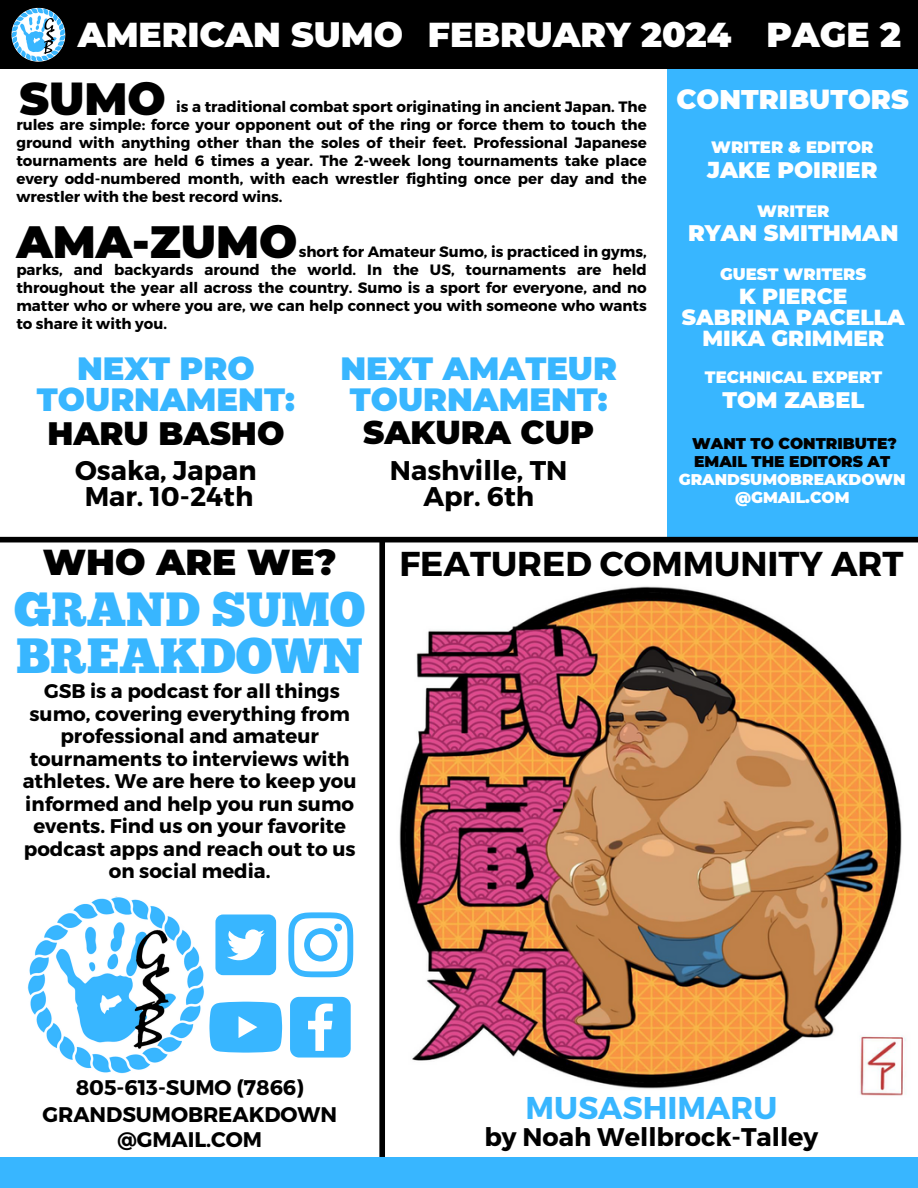
<style>
.page{position:relative;width:918px;height:1188px;background:#fff}
.page>*{position:absolute;margin:0;border:0;box-sizing:border-box;transform-origin:0 0}
.t1{font:49.5px "Chunk Five";color:#38b6ff}
.t2{font:48px "Chunk Five";color:#38b6ff}
.t3{font:900 45.15px "Montserrat";color:#000}
.t4{font:900 36px "Montserrat";color:#000}
.t5{font:900 34.5px "Montserrat";color:#fff}
.t6{font:700 34.5px "Montserrat";color:#000}
.t7{font:900 32.4px "Montserrat";color:#000}
.t8{font:900 32.1px/30.3px "Montserrat";color:#38b6ff;text-align:center}
.t9{font:700 31.5px "Montserrat";color:#38b6ff}
.t10{font:700 27px/25.8px "Montserrat";color:#000;text-align:center}
.t11{font:900 27px "Montserrat";color:#fff}
.t12{font:700 25.5px "Montserrat";color:#000}
.t13{font:900 22.5px "Montserrat";color:#fff}
.t14{font:900 21.75px "Montserrat";color:#fff}
.t15{font:700 21.15px "Montserrat";letter-spacing:-.005em;color:#000}
.t16{font:700 19.8px/22.5px "Montserrat";color:#000;text-align:center}
.t17{font:900 16.5px "Montserrat";color:#fff}
.t18{font:900 15.45px "Montserrat";color:#000}
.t19{font:900 15.45px "Montserrat";color:#fff}
.t20{font:700 15px/18px "Montserrat";color:#000;text-align:justify}
</style>
<div class="page">
<div style="left:0;top:1157px;width:918px;height:31px;background:#38b6ff"></div>
<img style="left:399px;top:586px;width:507px;height:510px">
<div style="left:379px;top:540px;width:6px;height:617px;background:#000"></div>
<div style="left:667px;top:49px;width:251px;height:491px;background:#38b6ff"></div>
<div style="left:0;top:537px;width:918px;height:5px;background:#000"></div>
<img style="left:27px;top:896px;width:177px;height:178px">
<div style="left:215px;top:915px;width:61px;height:60px;background:#38b6ff;border-radius:8px"></div>
<svg style="left:227px;top:929px;width:38px;height:31px"></svg>
<svg style="left:290px;top:997px;width:61px;height:61px"></svg>
<svg style="left:288px;top:912px;width:65px;height:65px"></svg>
<div style="left:334px;top:924px;width:8px;height:7px;background:#38b6ff;border-radius:50%"></div>
<svg style="left:209px;top:1002px;width:73px;height:50px;background:#4dbdff"></svg>
<div style="left:0;top:0;width:918px;height:69px;background:#000"></div>
<img style="left:11px;top:8px;width:54px;height:54px">
<h5 class="t5" style="left:78px;top:14px;width:327px">AMERICAN SUMO</h5>
<h3 class="t5" style="left:428px;top:14px;width:305px">FEBRUARY 2024</h3>
<p class="t5" style="left:767px;top:14px;width:136px">PAGE 2</p>
<p class="t3" style="left:19px;top:71px;width:148px">SUMO</p>
<p class="t11" style="left:676px;top:83px;width:234px">CONTRIBUTORS</p>
<p class="t20" style="left:16px;top:97px;width:632px;text-indent:160px">is a traditional combat sport originating in ancient Japan. The rules are simple: force your opponent out of the ring or force them to touch the ground with anything other than the soles of their feet. Professional Japanese tournaments are held 6 times a year. The 2-week long tournaments take place every odd-numbered month, with each wrestler fighting once per day and the wrestler with the best record wins.</p>
<p class="t3" style="left:16px;top:214px;width:283px">AMA-ZUMO</p>
<p class="t17" style="left:711px;top:137px;width:164px">WRITER &amp; EDITOR</p>
<p class="t13" style="left:707px;top:156px;width:172px">JAKE POIRIER</p>
<h1 class="t17" style="left:757px;top:201px;width:74px">WRITER</h1>
<p class="t13" style="left:688px;top:220px;width:212px">RYAN SMITHMAN</p>
<p class="t20" style="left:16px;top:242px;width:632px;text-indent:282px">short for Amateur Sumo, is practiced in gyms, parks, and backyards around the world. In the US, tournaments are held throughout the year all across the country. Sumo is a sport for everyone, and no matter who or where you are, we can help connect you with someone who wants to share it with you.</p>
<p class="t17" style="left:720px;top:264px;width:148px">GUEST WRITERS</p>
<h4 class="t14" style="left:739px;top:282px;width:110px">K PIERCE</h4>
<h4 class="t14" style="left:682px;top:304px;width:224px">SABRINA PACELLA</h4>
<h4 class="t14" style="left:702px;top:325px;width:183px">MIKA GRIMMER</h4>
<p class="t8" style="left:37px;top:354px;width:259px">NEXT PRO<br>TOURNAMENT:</p>
<p class="t7" style="left:47px;top:413px;width:239px">HARU BASHO</p>
<h6 class="t10" style="left:75px;top:457px;width:183px">Osaka, Japan<br>Mar. 10-24th</h6>
<h6 class="t8" style="left:340px;top:354px;width:278px;text-align:left">NEXT AMATEUR<br>TOURNAMENT:</h6>
<h3 class="t7" style="left:363px;top:412px;width:232px">SAKURA CUP</h3>
<h3 class="t10" style="left:390px;top:457px;width:179px">Nashville, TN<br>Apr. 6th</h3>
<p class="t17" style="left:705px;top:367px;width:179px">TECHNICAL EXPERT</p>
<p class="t13" style="left:722px;top:387px;width:144px">TOM ZABEL</p>
<p class="t18" style="left:692px;top:434px;width:206px">WANT TO CONTRIBUTE?</p>
<h1 class="t18" style="left:694px;top:452px;width:198px">EMAIL THE EDITORS AT</h1>
<p class="t19" style="left:679px;top:470px;width:228px">GRANDSUMOBREAKDOWN</p>
<h4 class="t19" style="left:735px;top:488px;width:116px">@GMAIL.COM</h4>
<p class="t4" style="left:43px;top:540px;width:296px">WHO ARE WE?</p>
<p class="t6" style="left:399px;top:541px;width:506px">FEATURED COMMUNITY ART</p>
<p class="t2" style="left:14px;top:590px;width:353px">GRAND SUMO</p>
<p class="t1" style="left:16px;top:636px;width:348px">BREAKDOWN</p>
<h2 class="t16" style="left:23px;top:679px;width:335px">GSB is a podcast for all things sumo, covering everything from professional and amateur tournaments to interviews with athletes. We are here to keep you informed and help you run sumo events. Find us on your favorite podcast apps and reach out to us on social media.</h2>
<p class="t15" style="left:76px;top:1074px;width:230px">805-613-SUMO (7866)</p>
<p class="t15" style="left:43px;top:1101px;width:296px">GRANDSUMOBREAKDOWN</p>
<p class="t15" style="left:117px;top:1126px;width:146px">@GMAIL.COM</p>
<p class="t9" style="left:525px;top:1088px;width:253px">MUSASHIMARU</p>
<p class="t12" style="left:484px;top:1121px;width:336px">by Noah Wellbrock-Talley</p>
</div>
